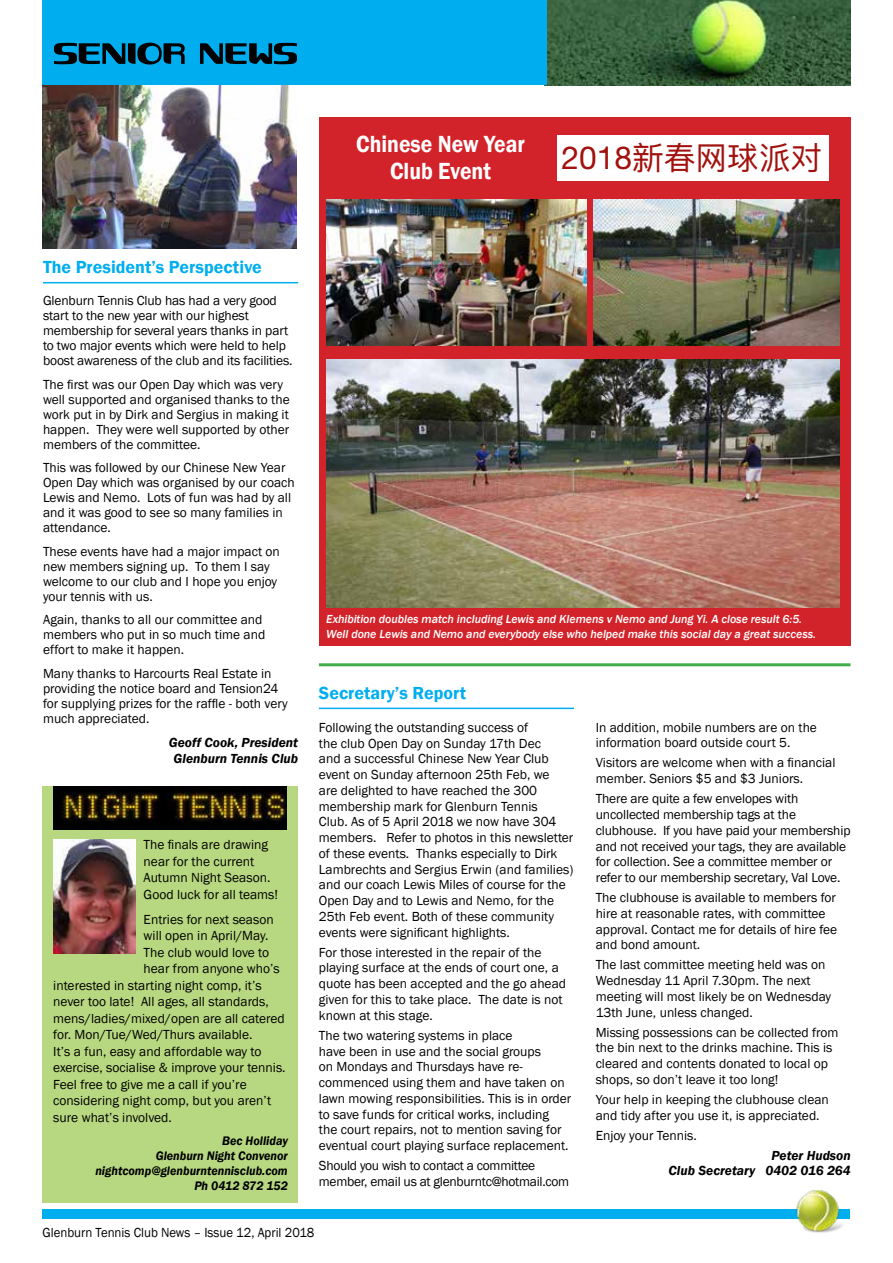
<style>
.page{position:relative;width:893px;height:1263px;background:#fff}
.page>*{position:absolute;margin:0;border:0;box-sizing:border-box;transform-origin:0 0}
.t1{font:31.65px "Ping Fang SC";color:#a2110d}
.t2{font:600 24px/27px "Franklin Gothic";color:#fff;text-align:center;scale:.9 1}
.t3{font:600 18px "Franklin Gothic";color:#00aeef}
.t4{font:13.5px/15.8px "Franklin Gothic";color:#000}
.t5{font:italic 600 13.5px/15.8px "Franklin Gothic";color:#000;text-align:right}
.t6{font:13.5px/15.8px "Franklin Gothic";letter-spacing:-.02em;color:#000}
.t7{font:13.5px "Franklin Gothic";color:#000;scale:.95 1}
.t8{font:italic 600 12.75px/15px "Franklin Gothic";color:#000;text-align:right;scale:.95 1}
.t9{font:italic 500 12px/15px "Franklin Gothic";letter-spacing:-.005em;color:#fff}
.s1{font-family:"Helvetica Neue"}
</style>
<div class="page">
<img style="left:547px;top:0;width:303px;height:85px">
<div style="left:43px;top:0;width:504px;height:85px;background:#00aeef"></div>
<div style="left:43px;top:1209px;width:807px;height:10px;background:#00aeef"></div>
<img style="left:796px;top:1190px;width:46px;height:43px">
<svg style="left:54px;top:43px;width:243px;height:22px"></svg>
<div style="left:42px;top:786px;width:255px;height:417px;background:#b7d880"></div>
<img style="left:53px;top:786px;width:234px;height:44px">
<img style="left:53px;top:839px;width:82px;height:114px">
<hr style="left:319px;top:708px;width:255px;height:1px;background:#00aeef">
<hr style="left:319px;top:663px;width:531px;height:3px;background:#41ad49">
<div style="left:319px;top:118px;width:531px;height:528px;background:#d2232a"></div>
<div style="left:557px;top:135px;width:271px;height:45px;background:#fff"></div>
<img style="left:326px;top:199px;width:260px;height:147px">
<img style="left:326px;top:359px;width:513px;height:249px">
<img style="left:594px;top:199px;width:245px;height:147px">
<hr style="left:43px;top:282px;width:255px;height:1px;background:#00aeef">
<img style="left:43px;top:85px;width:254px;height:163px">
<h2 class="t2" style="left:356px;top:131px;width:189px">Chinese New Year<br>Club Event</h2>
<h1 class="t1" style="left:561px;top:138px;width:262px"><span class="s1">2018</span>新春⽹网球派对</h1>
<h3 class="t3" style="left:43px;top:256px;width:220px">The President’s Perspective</h3>
<p class="t4" style="left:43px;top:294px;width:251px;line-height:15px">Glenburn Tennis Club has had a very good start to the new year with our highest membership for several years thanks in part to two major events which were held to help boost awareness of the club and its facilities.</p>
<p class="t4" style="left:43px;top:377px;width:248px;line-height:15px">The first was our Open Day which was very well supported and organised thanks to the work put in by Dirk and Sergius in making it happen. They were well supported by other members of the committee.</p>
<p class="t4" style="left:43px;top:461px;width:253px;line-height:15px">This was followed by our Chinese New Year Open Day which was organised by our coach Lewis and Nemo. Lots of fun was had by all and it was good to see so many families in attendance.</p>
<p class="t4" style="left:43px;top:544px;width:238px;line-height:15px">These events have had a major impact on new members signing up. To them I say welcome to our club and I hope you enjoy your tennis with us.</p>
<p class="t4" style="left:43px;top:613px;width:224px;line-height:15px">Again, thanks to all our committee and members who put in so much time and effort to make it happen.</p>
<p class="t4" style="left:43px;top:666px;width:246px;line-height:15px">Many thanks to Harcourts Real Estate in providing the notice board and Tension24 for supplying prizes for the raffle - both very much appreciated.</p>
<p class="t5" style="left:169px;top:735px;width:131px;text-align:center">Geoff Cook, President<br>Glenburn Tennis Club</p>
<p class="t4" style="left:144px;top:837px;width:136px;line-height:16.5px">The finals are drawing near for the current<br>Autumn Night Season.<br>Good luck for all teams!</p>
<p class="t4" style="left:144px;top:912px;width:132px">Entries for next season</p>
<p class="t4" style="left:144px;top:928px;width:126px">will open in April/May.</p>
<p class="t4" style="left:144px;top:945px;width:127px">The club would love to</p>
<p class="t4" style="left:144px;top:961px;width:138px">hear from anyone who’s</p>
<p class="t4" style="left:53px;top:978px;width:210px">interested in starting night comp, it’s</p>
<p class="t4" style="left:53px;top:994px;width:217px">never too late! All ages, all standards,</p>
<p class="t4" style="left:53px;top:1011px;width:233px">mens/ladies/mixed/open are all catered</p>
<p class="t4" style="left:53px;top:1027px;width:201px">for. Mon/Tue/Wed/Thurs available.</p>
<p class="t4" style="left:53px;top:1044px;width:210px">It’s a fun, easy and affordable way to</p>
<p class="t4" style="left:53px;top:1060px;width:234px">exercise, socialise &amp; improve your tennis.</p>
<p class="t4" style="left:53px;top:1077px;width:195px">Feel free to give me a call if you’re</p>
<p class="t4" style="left:53px;top:1093px;width:219px">considering night comp, but you aren’t</p>
<p class="t4" style="left:53px;top:1110px;width:120px">sure what’s involved.</p>
<p class="t8" style="left:95px;top:1133px;width:204px">Bec Holliday<br>Glenburn Night Convenor nightcomp@glenburntennisclub.com<br>Ph 0412 872 152</p>
<p class="t9" style="left:326px;top:612px;width:491px">Exhibition doubles match including Lewis and Klemens v Nemo and Jung Yi. A close result 6:5.<br>Well done Lewis and Nemo and everybody else who helped make this social day a great success.</p>
<h3 class="t3" style="left:319px;top:682px;width:149px">Secretary’s Report</h3>
<p class="t4" style="left:319px;top:720px;width:256px">Following the outstanding success of<br>the club Open Day on Sunday 17th Dec<br>and a successful Chinese New Year Club event on Sunday afternoon 25th Feb, we<br>are delighted to have reached the 300 membership mark for Glenburn Tennis<br>Club. As of 5 April 2018 we now have 304 members. Refer to photos in this newsletter of these events. Thanks especially to Dirk Lambrechts and Sergius Erwin (and families) and our coach Lewis Miles of course for the Open Day and to Lewis and Nemo, for the 25th Feb event. Both of these community events were significant highlights.</p>
<p class="t4" style="left:319px;top:945px;width:249px">For those interested in the repair of the playing surface at the ends of court one, a quote has been accepted and the go ahead given for this to take place. The date is not known at this stage.</p>
<p class="t4" style="left:319px;top:1028px;width:254px">The two watering systems in place<br>have been in use and the social groups<br>on Mondays and Thursdays have re&shy;commenced using them and have taken on lawn mowing responsibilities. This is in order to save funds for critical works, including<br>the court repairs, not to mention saving for eventual court playing surface replacement.</p>
<p class="t6" style="left:319px;top:1158px;width:252px">Should you wish to contact a committee member, email us at glenburntc@hotmail.com</p>
<p class="t4" style="left:596px;top:720px;width:223px">In addition, mobile numbers are on the information board outside court 5.</p>
<p class="t4" style="left:596px;top:755px;width:241px">Visitors are welcome when with a financial member. Seniors $5 and $3 Juniors.</p>
<p class="t4" style="left:596px;top:791px;width:256px">There are quite a few envelopes with uncollected membership tags at the clubhouse. If you have paid your membership and not received your tags, they are available for collection. See a committee member or refer to our membership secretary, Val Love.</p>
<p class="t4" style="left:596px;top:890px;width:243px">The clubhouse is available to members for hire at reasonable rates, with committee approval. Contact me for details of hire fee and bond amount.</p>
<p class="t4" style="left:596px;top:957px;width:237px">The last committee meeting held was on Wednesday 11 April 7.30pm. The next meeting will most likely be on Wednesday 13th June, unless changed.</p>
<p class="t4" style="left:596px;top:1024px;width:244px">Missing possessions can be collected from the bin next to the drinks machine. This is cleared and contents donated to local op shops, so don’t leave it too long!</p>
<p class="t4" style="left:596px;top:1092px;width:235px">Your help in keeping the clubhouse clean and tidy after you use it, is appreciated.</p>
<p class="t4" style="left:596px;top:1127px;width:103px">Enjoy your Tennis.</p>
<p class="t5" style="left:669px;top:1147px;width:184px">Peter Hudson<br>Club Secretary 0402 016 264</p>
<p class="t7" style="left:43px;top:1224px;width:288px">Glenburn Tennis Club News – Issue 12, April 2018</p>
</div>
